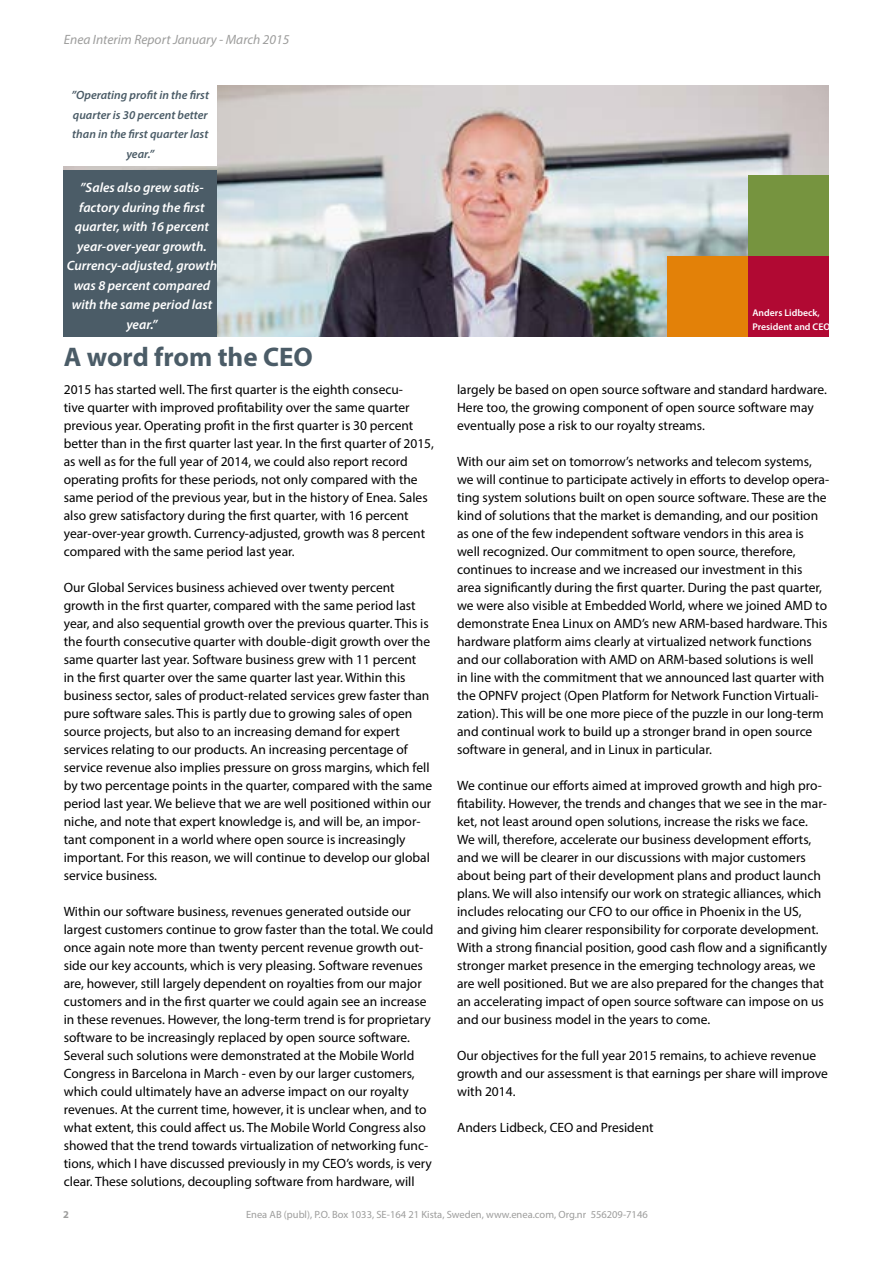
<style>
.page{position:relative;width:893px;height:1263px;background:#fff}
.page>*{position:absolute;margin:0;border:0;box-sizing:border-box;transform-origin:0 0}
.t1{font:700 27px "Myriad Pro";color:#4b5c67}
.t2{font:13.5px/18px "Myriad Pro";color:#000}
.t3{font:italic 600 13.5px/19.5px "Myriad Pro";color:#fff;text-align:center}
.t4{font:italic 13.5px "Myriad Pro";color:#9d9d9c}
.t5{font:italic 600 12px/19.5px "Myriad Pro";color:#4b5c67;text-align:center}
.t6{font:10.5px "Myriad Pro";color:#9d9d9c}
.t7{font:700 10.5px "Myriad Pro";color:#9d9d9c}
.t8{font:600 9.75px/13.5px "Myriad Pro";color:#fff}
</style>
<div class="page">
<img style="left:64px;top:85px;width:765px;height:252px">
<div style="left:64px;top:170px;width:153px;height:167px;background:#4b5c67"></div>
<div style="left:748px;top:256px;width:81px;height:81px;background:#b10933"></div>
<div style="left:667px;top:256px;width:81px;height:81px;background:#e38108"></div>
<div style="left:748px;top:175px;width:81px;height:81px;background:#76943f"></div>
<div style="left:64px;top:85px;width:153px;height:81px;background:#fff"></div>
<p class="t4" style="left:64px;top:31px;width:227px">Enea Interim Report January - March 2015</p>
<p class="t5" style="left:72px;top:85px;width:139px">”Operating profit in the first quarter is 30 percent better than in the first quarter last year.”</p>
<p class="t3" style="left:67px;top:178px;width:152px">”Sales also grew satis&shy;factory during the first quarter, with 16 percent year-over-year growth.<br>Currency-adjusted, growth was 8 percent compared with the same period last year.”</p>
<h1 class="t1" style="left:64px;top:339px;width:251px">A word from the CEO</h1>
<p class="t2" style="left:64px;top:380px;width:372px">2015 has started well. The first quarter is the eighth consecu-<br>tive quarter with improved profitability over the same quarter previous year. Operating profit in the first quarter is 30 percent better than in the first quarter last year. In the first quarter of 2015, as well as for the full year of 2014, we could also report record operating profits for these periods, not only compared with the same period of the previous year, but in the history of Enea. Sales also grew satisfactory during the first quarter, with 16 percent year-over-year growth. Currency-adjusted, growth was 8 percent compared with the same period last year.</p>
<p class="t2" style="left:64px;top:578px;width:370px">Our Global Services business achieved over twenty percent growth in the first quarter, compared with the same period last year, and also sequential growth over the previous quarter. This is the fourth consecutive quarter with double-digit growth over the same quarter last year. Software business grew with 11 percent<br>in the first quarter over the same quarter last year. Within this business sector, sales of product-related services grew faster than pure software sales. This is partly due to growing sales of open source projects, but also to an increasing demand for expert services relating to our products. An increasing percentage of service revenue also implies pressure on gross margins, which fell by two percentage points in the quarter, compared with the same period last year. We believe that we are well positioned within our niche, and note that expert knowledge is, and will be, an impor&shy;tant component in a world where open source is increasingly important. For this reason, we will continue to develop our global service business.</p>
<p class="t2" style="left:64px;top:902px;width:371px">Within our software business, revenues generated outside our largest customers continue to grow faster than the total. We could once again note more than twenty percent revenue growth out&shy;side our key accounts, which is very pleasing. Software revenues are, however, still largely dependent on royalties from our major customers and in the first quarter we could again see an increase in these revenues. However, the long-term trend is for proprietary software to be increasingly replaced by open source software.<br>Several such solutions were demonstrated at the Mobile World Congress in Barcelona in March - even by our larger customers, which could ultimately have an adverse impact on our royalty revenues. At the current time, however, it is unclear when, and to what extent, this could affect us. The Mobile World Congress also showed that the trend towards virtualization of networking func&shy;tions, which I have discussed previously in my CEO’s words, is very clear. These solutions, decoupling software from hardware, will</p>
<p class="t8" style="left:752px;top:306px;width:79px">Anders Lidbeck,<br>President and CEO</p>
<p class="t2" style="left:457px;top:380px;width:371px">largely be based on open source software and standard hardware.<br>Here too, the growing component of open source software may eventually pose a risk to our royalty streams.</p>
<p class="t2" style="left:457px;top:452px;width:374px">With our aim set on tomorrow’s networks and telecom systems, we will continue to participate actively in efforts to develop opera&shy;ting system solutions built on open source software. These are the kind of solutions that the market is demanding, and our position as one of the few independent software vendors in this area is well recognized. Our commitment to open source, therefore, continues to increase and we increased our investment in this area significantly during the first quarter. During the past quarter, we were also visible at Embedded World, where we joined AMD to demonstrate Enea Linux on AMD’s new ARM-based hardware. This hardware platform aims clearly at virtualized network functions and our collaboration with AMD on ARM-based solutions is well<br>in line with the commitment that we announced last quarter with the OPNFV project (Open Platform for Network Function Virtuali&shy;zation). This will be one more piece of the puzzle in our long-term and continual work to build up a stronger brand in open source software in general, and in Linux in particular.</p>
<p class="t2" style="left:457px;top:776px;width:371px">We continue our efforts aimed at improved growth and high pro&shy;fitability. However, the trends and changes that we see in the mar&shy;ket, not least around open solutions, increase the risks we face.<br>We will, therefore, accelerate our business development efforts, and we will be clearer in our discussions with major customers about being part of their development plans and product launch plans. We will also intensify our work on strategic alliances, which includes relocating our CFO to our office in Phoenix in the US,<br>and giving him clearer responsibility for corporate development.<br>With a strong financial position, good cash flow and a significantly stronger market presence in the emerging technology areas, we are well positioned. But we are also prepared for the changes that an accelerating impact of open source software can impose on us and our business model in the years to come.</p>
<p class="t2" style="left:457px;top:1046px;width:372px">Our objectives for the full year 2015 remains, to achieve revenue growth and our assessment is that earnings per share will improve with 2014.</p>
<p class="t2" style="left:457px;top:1118px;width:198px">Anders Lidbeck, CEO and President</p>
<p class="t7" style="left:63px;top:1207px;width:7px">2</p>
<p class="t6" style="left:246px;top:1208px;width:403px">Enea AB (publ), P.O. Box 1033, SE-164 21 Kista, Sweden, www.enea.com, Org.nr 556209-7146</p>
</div>
